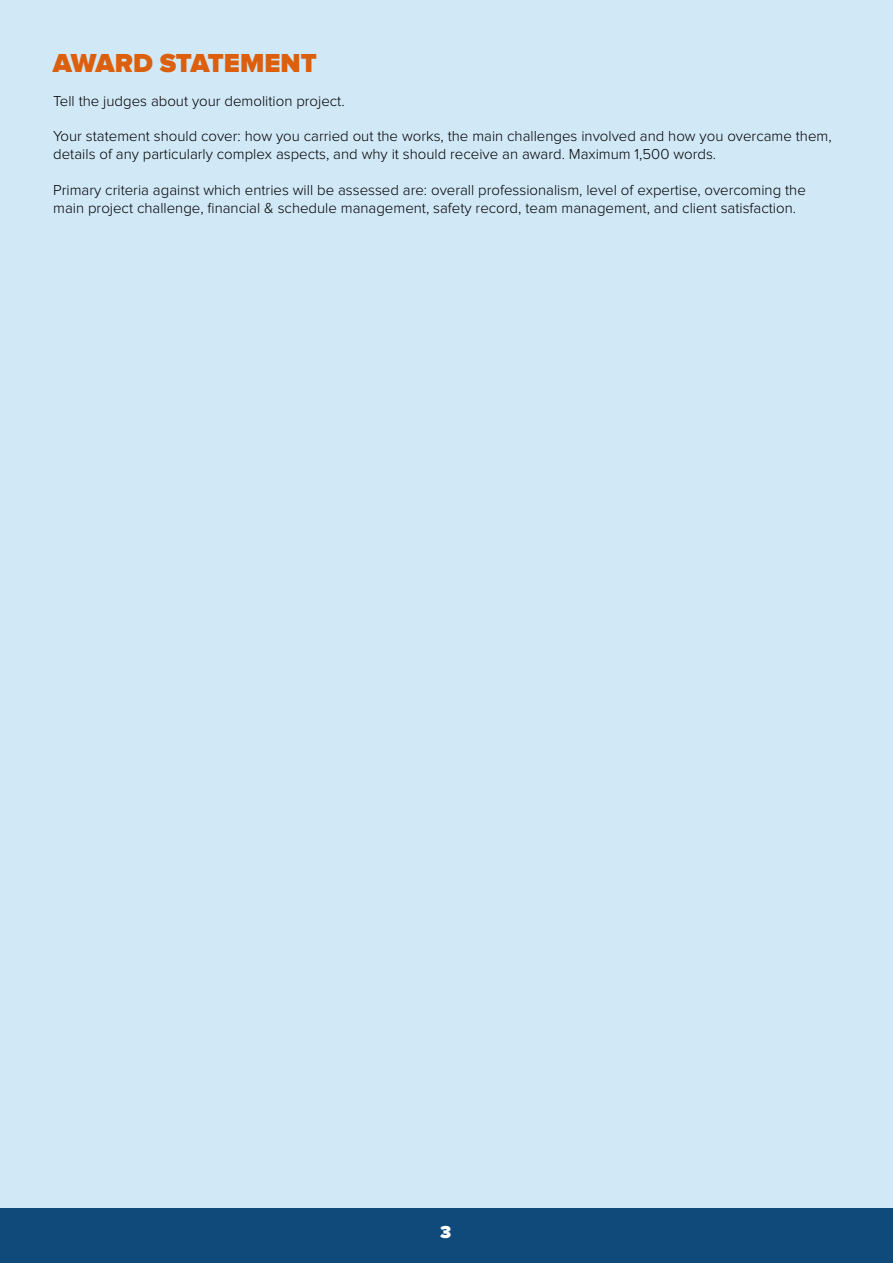
<style>
.page{position:relative;width:893px;height:1263px;background:#fff}
.page>*{position:absolute;margin:0;border:0;box-sizing:border-box;transform-origin:0 0}
.t1{font:900 27px "Proxima Nova";color:#db5f0c}
.t2{font:900 18px "Proxima Nova";color:#fff}
.t3{font:300 15px/18px "Proxima Nova";color:#000}
</style>
<div class="page">
<div style="left:0;top:0;width:893px;height:1209px;background:#d1e8f6"></div>
<div style="left:0;top:1209px;width:893px;height:54px;background:#0f4a7a"></div>
<h1 class="t1" style="left:53px;top:51px;width:265px">AWARD STATEMENT</h1>
<p class="t3" style="left:53px;top:92px;width:293px">Tell the judges about your demolition project.</p>
<p class="t3" style="left:53px;top:128px;width:780px">Your statement should cover: how you carried out the works, the main challenges involved and how you overcame them, details of any particularly complex aspects, and why it should receive an award. Maximum 1,500 words.</p>
<p class="t3" style="left:53px;top:182px;width:754px">Primary criteria against which entries will be assessed are: overall professionalism, level of expertise, overcoming the main project challenge, financial &amp; schedule management, safety record, team management, and client satisfaction.</p>
<p class="t2" style="left:440px;top:1224px;width:13px">3</p>
</div>
